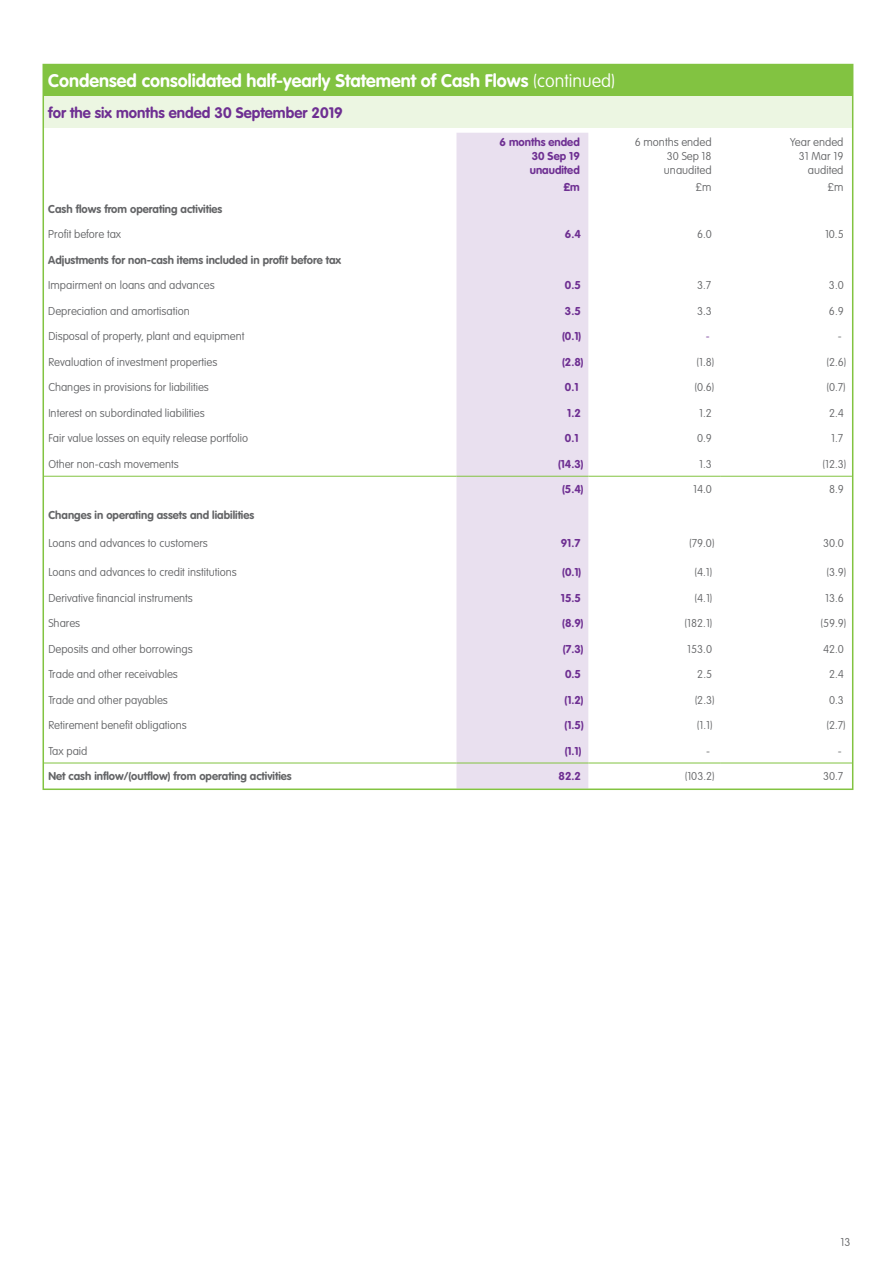
<style>
.page{position:relative;width:893px;height:1263px;background:#fff}
.page>*{position:absolute;margin:0;border:0;box-sizing:border-box;transform-origin:0 0}
.t1{font:700 18px "VAG Rounded Std";color:#fff}
.t2{font:700 15px "VAG Rounded Std";color:#6e2f92}
.t3{font:100 11.25px/14.2px "VAG Rounded Std";color:#636466;text-align:justify}
.t4{font:700 11.25px "VAG Rounded Std";color:#636466}
.t5{font:700 11.25px/14.2px "VAG Rounded Std";color:#6e2f92;text-align:justify}
.t6{font:100 11.25px "VAG Rounded Std";color:#6e2f92}
.s1{font-weight:100}
</style>
<div class="page">
<div style="left:44px;top:65px;width:808px;height:32px;background:#82c341"></div>
<div style="left:44px;top:97px;width:808px;height:31px;background:#ecf6e2"></div>
<div style="left:456px;top:133px;width:132px;height:654px;background:#e9e0ef"></div>
<hr style="left:44px;top:763px;width:412px;height:1px;background:#82c341">
<hr style="left:456px;top:763px;width:132px;height:1px;background:#82c341">
<hr style="left:588px;top:763px;width:132px;height:1px;background:#82c341">
<hr style="left:720px;top:763px;width:132px;height:1px;background:#82c341">
<hr style="left:44px;top:476px;width:412px;height:1px;background:#82c341">
<hr style="left:456px;top:476px;width:132px;height:1px;background:#82c341">
<hr style="left:588px;top:476px;width:132px;height:1px;background:#82c341">
<hr style="left:720px;top:476px;width:132px;height:1px;background:#82c341">
<h1 class="t1" style="left:48px;top:71px;width:568px">Condensed consolidated half-yearly Statement of Cash Flows <span class="s1">(continued)</span></h1>
<h2 class="t2" style="left:48px;top:104px;width:296px">for the six months ended 30 September 2019</h2>
<p class="t5" style="left:530px;top:135px;width:52px;text-indent:-30px">6 months ended 30 Sep 19 unaudited</p>
<p class="t3" style="left:664px;top:135px;width:49px;text-indent:-29px">6 months ended 30 Sep 18 unaudited</p>
<p class="t3" style="left:790px;top:135px;width:55px;text-align:right">Year ended<br>31 Mar 19 audited</p>
<p class="t5" style="left:563px;top:181px;width:18px">£m</p>
<p class="t3" style="left:696px;top:181px;width:18px">£m</p>
<p class="t3" style="left:827px;top:181px;width:18px">£m</p>
<p class="t4" style="left:48px;top:202px;width:176px">Cash flows from operating activities</p>
<p class="t3" style="left:48px;top:227px;width:74px">Profit before tax</p>
<p class="t5" style="left:565px;top:228px;width:17px">6.4</p>
<p class="t3" style="left:697px;top:227px;width:16px">6.0</p>
<p class="t3" style="left:825px;top:227px;width:20px">10.5</p>
<p class="t4" style="left:48px;top:253px;width:294px">Adjustments for non-cash items included in profit before tax</p>
<p class="t3" style="left:48px;top:279px;width:168px">Impairment on loans and advances</p>
<p class="t5" style="left:565px;top:279px;width:17px">0.5</p>
<p class="t3" style="left:697px;top:279px;width:16px">3.7</p>
<p class="t3" style="left:829px;top:279px;width:16px">3.0</p>
<p class="t3" style="left:48px;top:304px;width:143px">Depreciation and amortisation</p>
<p class="t5" style="left:565px;top:304px;width:17px">3.5</p>
<p class="t3" style="left:697px;top:304px;width:16px">3.3</p>
<p class="t3" style="left:829px;top:304px;width:16px">6.9</p>
<p class="t3" style="left:48px;top:330px;width:198px">Disposal of property, plant and equipment</p>
<p class="t5" style="left:562px;top:330px;width:21px">(0.1)</p>
<p class="t6" style="left:706px;top:330px;width:5px">-</p>
<p class="t3" style="left:838px;top:330px;width:5px">-</p>
<p class="t3" style="left:48px;top:355px;width:171px">Revaluation of investment properties</p>
<p class="t5" style="left:562px;top:355px;width:23px">(2.8)</p>
<p class="t3" style="left:697px;top:355px;width:19px">(1.8)</p>
<p class="t3" style="left:827px;top:355px;width:21px">(2.6)</p>
<p class="t3" style="left:48px;top:381px;width:162px">Changes in provisions for liabilities</p>
<p class="t5" style="left:565px;top:381px;width:15px">0.1</p>
<p class="t3" style="left:695px;top:381px;width:21px">(0.6)</p>
<p class="t3" style="left:827px;top:381px;width:20px">(0.7)</p>
<p class="t3" style="left:48px;top:406px;width:158px">Interest on subordinated liabilities</p>
<p class="t5" style="left:567px;top:406px;width:15px">1.2</p>
<p class="t3" style="left:699px;top:406px;width:14px">1.2</p>
<p class="t3" style="left:829px;top:406px;width:16px">2.4</p>
<p class="t3" style="left:48px;top:432px;width:201px">Fair value losses on equity release portfolio</p>
<p class="t5" style="left:565px;top:432px;width:15px">0.1</p>
<p class="t3" style="left:697px;top:432px;width:16px">0.9</p>
<p class="t3" style="left:831px;top:432px;width:14px">1.7</p>
<p class="t3" style="left:48px;top:457px;width:132px">Other non-cash movements</p>
<p class="t5" style="left:558px;top:457px;width:27px">(14.3)</p>
<p class="t3" style="left:699px;top:457px;width:14px">1.3</p>
<p class="t3" style="left:823px;top:457px;width:25px">(12.3)</p>
<p class="t5" style="left:562px;top:483px;width:23px">(5.4)</p>
<p class="t3" style="left:693px;top:483px;width:20px">14.0</p>
<p class="t3" style="left:829px;top:483px;width:16px">8.9</p>
<p class="t4" style="left:48px;top:508px;width:207px">Changes in operating assets and liabilities</p>
<p class="t3" style="left:48px;top:537px;width:161px">Loans and advances to customers</p>
<p class="t5" style="left:561px;top:537px;width:21px">91.7</p>
<p class="t3" style="left:689px;top:537px;width:26px">(79.0)</p>
<p class="t3" style="left:823px;top:537px;width:22px">30.0</p>
<p class="t3" style="left:48px;top:565px;width:190px">Loans and advances to credit institutions</p>
<p class="t5" style="left:562px;top:565px;width:21px">(0.1)</p>
<p class="t3" style="left:695px;top:565px;width:19px">(4.1)</p>
<p class="t3" style="left:827px;top:565px;width:21px">(3.9)</p>
<p class="t3" style="left:48px;top:591px;width:146px">Derivative financial instruments</p>
<p class="t5" style="left:561px;top:591px;width:22px">15.5</p>
<p class="t3" style="left:695px;top:591px;width:19px">(4.1)</p>
<p class="t3" style="left:825px;top:591px;width:20px">13.6</p>
<p class="t3" style="left:48px;top:616px;width:33px">Shares</p>
<p class="t5" style="left:562px;top:616px;width:23px">(8.9)</p>
<p class="t3" style="left:685px;top:616px;width:29px">(182.1)</p>
<p class="t3" style="left:821px;top:616px;width:27px">(59.9)</p>
<p class="t3" style="left:48px;top:642px;width:146px">Deposits and other borrowings</p>
<p class="t5" style="left:563px;top:642px;width:22px">(7.3)</p>
<p class="t3" style="left:687px;top:642px;width:26px">153.0</p>
<p class="t3" style="left:823px;top:642px;width:22px">42.0</p>
<p class="t3" style="left:48px;top:667px;width:131px">Trade and other receivables</p>
<p class="t5" style="left:565px;top:667px;width:17px">0.5</p>
<p class="t3" style="left:697px;top:667px;width:16px">2.5</p>
<p class="t3" style="left:829px;top:667px;width:16px">2.4</p>
<p class="t3" style="left:48px;top:693px;width:121px">Trade and other payables</p>
<p class="t5" style="left:565px;top:693px;width:21px">(1.2)</p>
<p class="t3" style="left:695px;top:693px;width:21px">(2.3)</p>
<p class="t3" style="left:829px;top:693px;width:16px">0.3</p>
<p class="t3" style="left:48px;top:718px;width:140px">Retirement benefit obligations</p>
<p class="t5" style="left:565px;top:718px;width:21px">(1.5)</p>
<p class="t3" style="left:697px;top:718px;width:17px">(1.1)</p>
<p class="t3" style="left:827px;top:718px;width:20px">(2.7)</p>
<p class="t3" style="left:48px;top:744px;width:40px">Tax paid</p>
<p class="t5" style="left:565px;top:744px;width:18px">(1.1)</p>
<p class="t3" style="left:706px;top:744px;width:5px">-</p>
<p class="t3" style="left:838px;top:744px;width:5px">-</p>
<p class="t4" style="left:49px;top:770px;width:245px">Net cash inflow/(outflow) from operating activities</p>
<p class="t5" style="left:559px;top:769px;width:24px">82.2</p>
<p class="t3" style="left:685px;top:769px;width:31px">(103.2)</p>
<p class="t3" style="left:823px;top:769px;width:22px">30.7</p>
<p class="t3" style="left:840px;top:1235px;width:11px">13</p>
</div>
